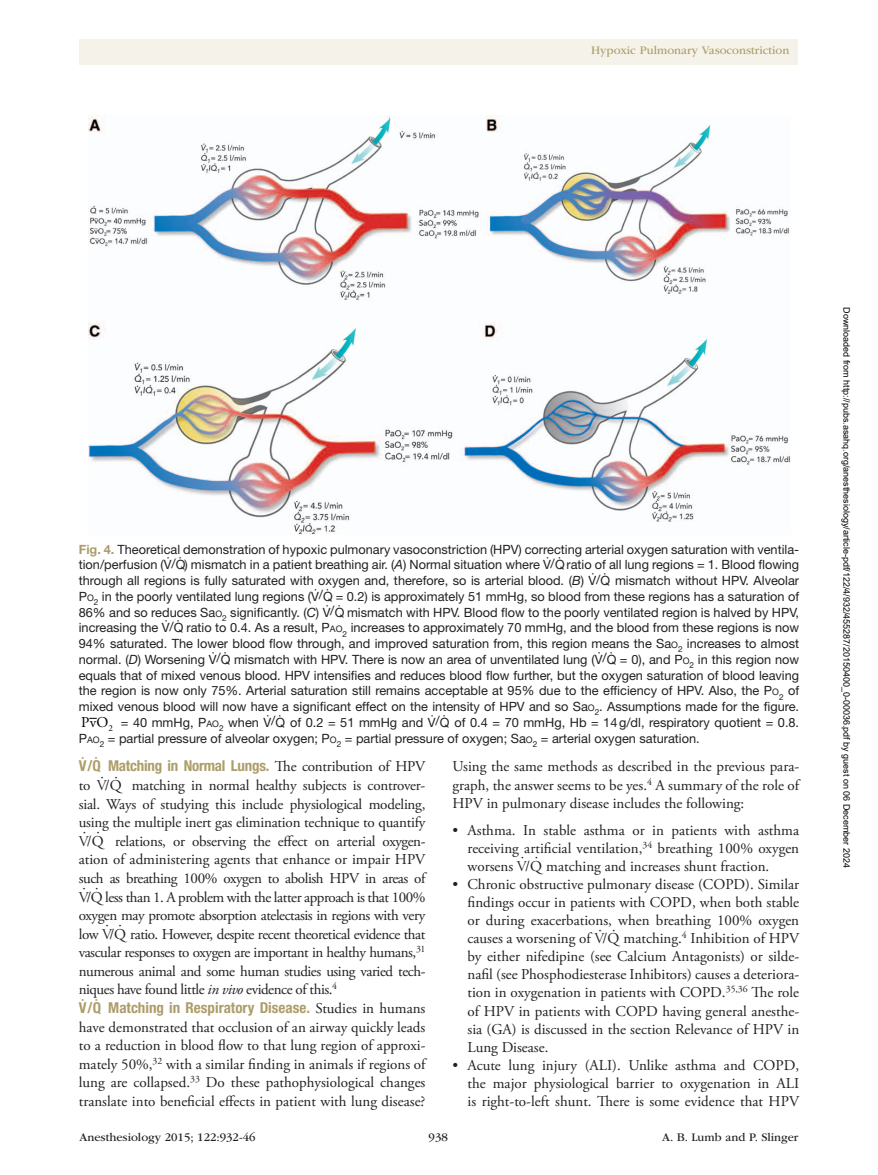
<style>
.page{position:relative;width:878px;height:1175px;background:#fff}
.page>*{position:absolute;margin:0;border:0;box-sizing:border-box;transform-origin:0 0}
.t1{font:15px/18.6px "Adobe Garamond Pro";color:#231f20;text-align:justify}
.t2{font:700 condensed 15px "Helvetica Neue LT Std";color:#ac9d69}
.t3{font:12.75px/15.8px "Helvetica Neue LT Std";color:#231f20;text-align:justify}
.t4{font:12px "ITC Garamond Std";color:#231f20}
.t5{font:12px "ITC Garamond Std";color:#ac9d69}
.t6{font:9px "Arial";color:#000}
.t7{font:9px "Helvetica Neue LT Std";color:#231f20}
.s1{font-weight:700;color:#ac9d69}
.s2{font-style:italic}
.s3{font-size:9px}
.s4{font-family:"Adobe Garamond Pro";font-size:15px;color:#000}
.s5{font-size:12.75px}
.s6{font-family:"Adobe Garamond Pro";font-weight:400;font-stretch:normal;color:#231f20}
</style>
<div class="page">
<div style="left:79px;top:39px;width:718px;height:25px;background:#f5f2ea"></div>
<img style="left:88px;top:116px;width:702px;height:419px">
<p class="t5" style="left:591px;top:44px;width:200px">Hypoxic Pulmonary Vasoconstriction</p>
<p class="t3" style="left:79px;top:541px;width:722px"><span class="s1">Fig. 4.</span> Theoretical demonstration of hypoxic pulmonary vasoconstriction (HPV) correcting arterial oxygen saturation with ventila&shy;tion/perfusion (V˙/Q˙ ) mismatch in a patient breathing air. (<span class="s2">A</span>) Normal situation where V˙/Q˙ ratio of all lung regions = 1. Blood flowing through all regions is fully saturated with oxygen and, therefore, so is arterial blood. (<span class="s2">B</span>) V˙/Q˙ mismatch without HPV. Alveolar P<span class="s3">o</span><sub>2</sub> in the poorly ventilated lung regions (V˙/Q˙ = 0.2) is approximately 51 mmHg, so blood from these regions has a saturation of 86% and so reduces Sa<span class="s3">o</span><sub>2</sub> significantly. (<span class="s2">C</span>) V˙/Q˙ mismatch with HPV. Blood flow to the poorly ventilated region is halved by HPV, increasing the V˙/Q˙ ratio to 0.4. As a result, P<span class="s3">ao</span><sub>2</sub> increases to approximately 70 mmHg, and the blood from these regions is now 94% saturated. The lower blood flow through, and improved saturation from, this region means the Sa<span class="s3">o</span><sub>2</sub> increases to almost normal. (<span class="s2">D</span>) Worsening V˙/Q˙ mismatch with HPV. There is now an area of unventilated lung (V˙/Q˙ = 0), and P<span class="s3">o</span><sub>2</sub> in this region now equals that of mixed venous blood. HPV intensifies and reduces blood flow further, but the oxygen saturation of blood leaving the region is now only 75%. Arterial saturation still remains acceptable at 95% due to the efficiency of HPV. Also, the P<span class="s3">o</span><sub>2</sub> of mixed venous blood will now have a significant effect on the intensity of HPV and so Sa<span class="s3">o</span><sub>2</sub>. Assumptions made for the figure.<br><span class="s4">PvO</span><sub>2</sub> = 40 mmHg, P<span class="s3">ao</span><sub>2</sub> when V˙/Q˙ of 0.2 = 51 mmHg and V˙/Q˙ of 0.4 = 70 mmHg, Hb = 14g/dl, respiratory quotient = 0.8.</p>
<p class="t7" style="left:79px;top:734px;width:22px"><span class="s5">P</span>ao</p>
<p class="t3" style="left:100px;top:730px;width:601px"><sub>2</sub> = partial pressure of alveolar oxygen; P<span class="s3">o</span><sub>2</sub> = partial pressure of oxygen; Sa<span class="s3">o</span><sub>2</sub> = arterial oxygen saturation.</p>
<p class="t2" style="left:79px;top:757px;width:348px">V˙ /Q˙ Matching in Normal Lungs. <span class="s6">The contribution of HPV</span></p>
<p class="t1" style="left:79px;top:776px;width:348px">to V˙/Q˙ matching in normal healthy subjects is controver&shy;sial. Ways of studying this include physiological modeling, using the multiple inert gas elimination technique to quantify V˙/Q˙ relations, or observing the effect on arterial oxygen&shy;ation of administering agents that enhance or impair HPV such as breathing 100% oxygen to abolish HPV in areas of V˙/Q˙ less than 1. A problem with the latter approach is that 100% oxygen may promote absorption atelectasis in regions with very low V˙/Q˙ ratio. However, despite recent theoretical evidence that vascular responses to oxygen are important in healthy humans,<sup>31 </sup>numerous animal and some human studies using varied tech&shy;niques have found little <span class="s2">in vivo</span> evidence of this.<sup>4</sup></p>
<p class="t2" style="left:79px;top:998px;width:348px">V˙ /Q˙ Matching in Respiratory Disease. <span class="s6">Studies in humans</span></p>
<p class="t1" style="left:79px;top:1018px;width:348px">have demonstrated that occlusion of an airway quickly leads to a reduction in blood flow to that lung region of approxi&shy;mately 50%,<sup>32</sup> with a similar finding in animals if regions of lung are collapsed.<sup>33</sup> Do these pathophysiological changes translate into beneficial effects in patient with lung disease?</p>
<p class="t1" style="left:452px;top:758px;width:348px;line-height:18.1px">Using the same methods as described in the previous para&shy;graph, the answer seems to be yes.<sup>4</sup> A summary of the role of HPV in pulmonary disease includes the following:</p>
<p class="t1" style="left:467px;top:821px;width:333px;line-height:18px;text-indent:-15px">• Asthma. In stable asthma or in patients with asthma receiving artificial ventilation,<sup>34</sup> breathing 100% oxygen worsens V˙/Q˙ matching and increases shunt fraction.</p>
<p class="t1" style="left:467px;top:875px;width:333px;line-height:18px;text-indent:-15px">• Chronic obstructive pulmonary disease (COPD). Similar findings occur in patients with COPD, when both stable or during exacerbations, when breathing 100% oxygen causes a worsening of V˙/Q˙ matching.<sup>4</sup> Inhibition of HPV by either nifedipine (see Calcium Antagonists) or silde&shy;nafil (see Phosphodiesterase Inhibitors) causes a deteriora&shy;tion in oxygenation in patients with COPD.<sup>35,36</sup> The role of HPV in patients with COPD having general anesthe&shy;sia (GA) is discussed in the section Relevance of HPV in Lung Disease.</p>
<p class="t1" style="left:467px;top:1056px;width:333px;line-height:18.1px;text-indent:-15px">• Acute lung injury (ALI). Unlike asthma and COPD, the major physiological barrier to oxygenation in ALI is right-to-left shunt. There is some evidence that HPV</p>
<p class="t4" style="left:80px;top:1130px;width:177px">Anesthesiology 2015; 122:932-46</p>
<p class="t4" style="left:428px;top:1130px;width:21px">938</p>
<p class="t4" style="left:662px;top:1130px;width:138px">A. B. Lumb and P. Slinger</p>
<p class="t6" style="left:850px;top:307px;width:562px;rotate:90deg">Downloaded from http://pubs.asahq.org/anesthesiology/article-pdf/122/4/932/455287/20150400_0-00036.pdf by guest on 06 December 2024</p>
</div>
